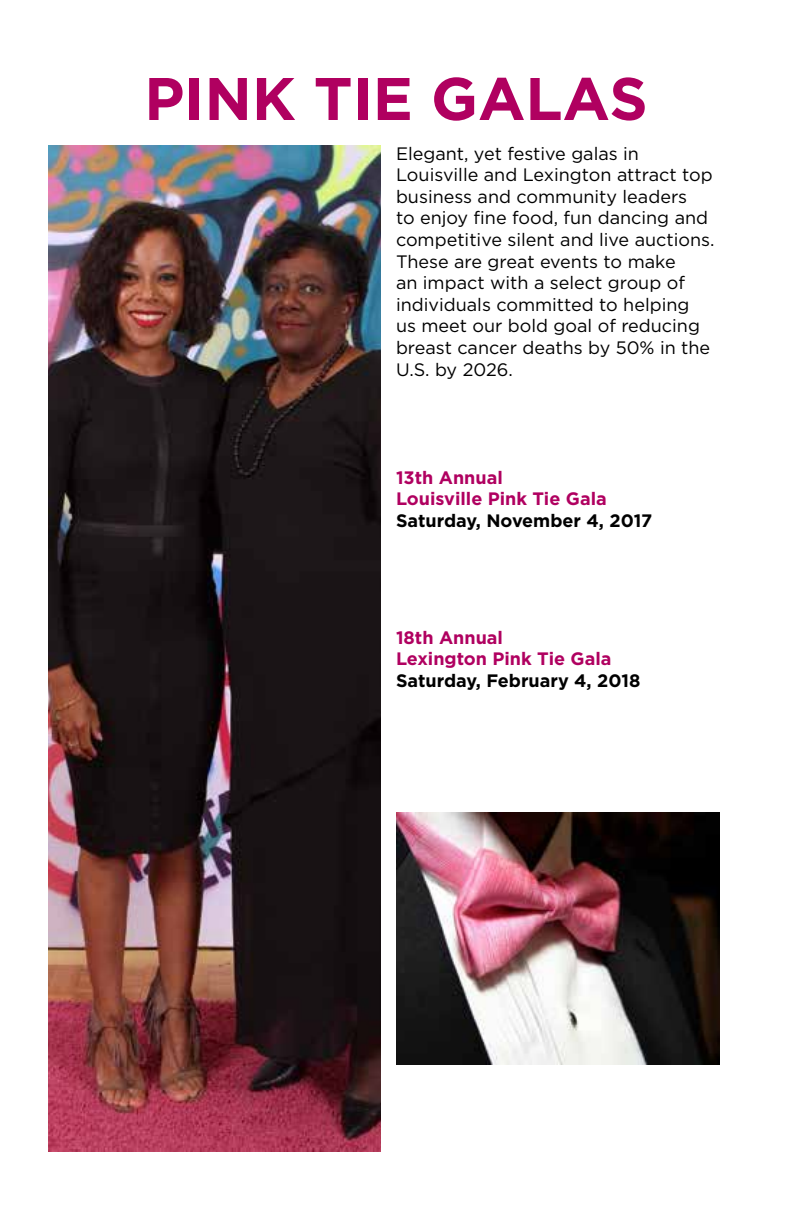
<style>
.page{position:relative;width:792px;height:1224px;background:#fff}
.page>*{position:absolute;margin:0;border:0;box-sizing:border-box;transform-origin:0 0}
.t1{font:700 60px "Gotham";color:#b00060}
.t2{font:18px/21.6px "Gotham";color:#000}
.t3{font:700 18px/21.6px "Gotham";color:#b00060}
.t4{font:700 18px "Gotham";color:#000}
</style>
<div class="page">
<img style="left:49px;top:145px;width:331px;height:1006px">
<img style="left:396px;top:812px;width:324px;height:252px">
<h1 class="t1" style="left:144px;top:59px;width:505px">PINK TIE GALAS</h1>
<p class="t2" style="left:396px;top:142px;width:320px">Elegant, yet festive galas in<br>Louisville and Lexington attract top business and community leaders<br>to enjoy fine food, fun dancing and competitive silent and live auctions.<br>These are great events to make<br>an impact with a select group of individuals committed to helping<br>us meet our bold goal of reducing breast cancer deaths by 50% in the<br>U.S. by 2026.</p>
<p class="t3" style="left:396px;top:466px;width:212px">13th Annual<br>Louisville Pink Tie Gala</p>
<p class="t4" style="left:396px;top:508px;width:258px">Saturday, November 4, 2017</p>
<p class="t3" style="left:396px;top:626px;width:217px">18th Annual<br>Lexington Pink Tie Gala</p>
<p class="t4" style="left:396px;top:669px;width:246px">Saturday, February 4, 2018</p>
</div>
